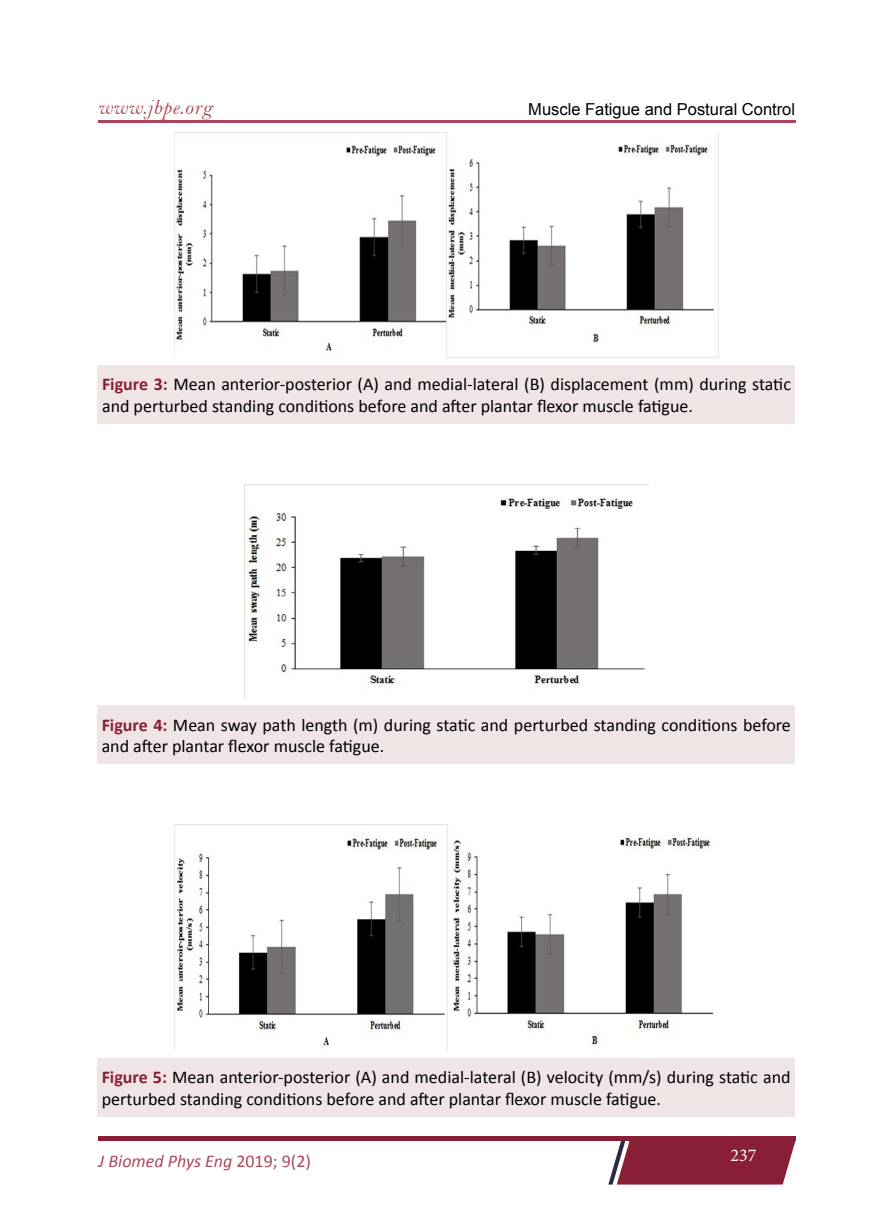
<style>
.page{position:relative;width:893px;height:1212px;background:#fff}
.page>*{position:absolute;margin:0;border:0;box-sizing:border-box;transform-origin:0 0}
.t1{font:21px "Bell MT Italic";letter-spacing:.03em;color:#ad465c}
.t2{font:18px/21.6px "Calibri";color:#000}
.t3{font:italic 18px "Calibri";color:#ad465c}
.t4{font:18px "Minion Pro";color:#fff}
.t5{font:16.5px "Arial";color:#000}
.s1{font-weight:700;color:#891f36}
.s2{font-style:normal}
</style>
<div class="page">
<div style="left:98px;top:1136px;width:697px;height:5px;background:#891f36"></div>
<svg style="left:608px;top:1141px;width:187px;height:43px;background:#913348"></svg>
<hr style="left:98px;top:120px;width:698px;height:2px;background:#ad465c">
<div style="left:98px;top:365px;width:697px;height:58px;background:#f0e5e5"></div>
<div style="left:97px;top:706px;width:698px;height:58px;background:#f0e5e5"></div>
<div style="left:97px;top:1058px;width:698px;height:58px;background:#f0e5e5"></div>
<img style="left:244px;top:484px;width:404px;height:215px">
<img style="left:174px;top:132px;width:545px;height:226px">
<img style="left:174px;top:824px;width:540px;height:226px">
<p class="t1" style="left:98px;top:94px;width:116px">www.jbpe.org</p>
<p class="t5" style="left:528px;top:98px;width:268px">Muscle Fatigue and Postural Control</p>
<p class="t2" style="left:102px;top:374px;width:690px"><span class="s1">Figure 3:</span> Mean anterior-posterior (A) and medial-lateral (B) displacement (mm) during static and perturbed standing conditions before and after plantar flexor muscle fatigue.</p>
<p class="t2" style="left:102px;top:714px;width:691px"><span class="s1">Figure 4:</span> Mean sway path length (m) during static and perturbed standing conditions before and after plantar flexor muscle fatigue.</p>
<p class="t2" style="left:102px;top:1066px;width:690px"><span class="s1">Figure 5:</span> Mean anterior-posterior (A) and medial-lateral (B) velocity (mm/s) during static and perturbed standing conditions before and after plantar flexor muscle fatigue.</p>
<p class="t3" style="left:99px;top:1148px;width:214px">J Biomed Phys Eng <span class="s2">2019; 9(2)</span></p>
<p class="t4" style="left:730px;top:1143px;width:27px">237</p>
</div>
